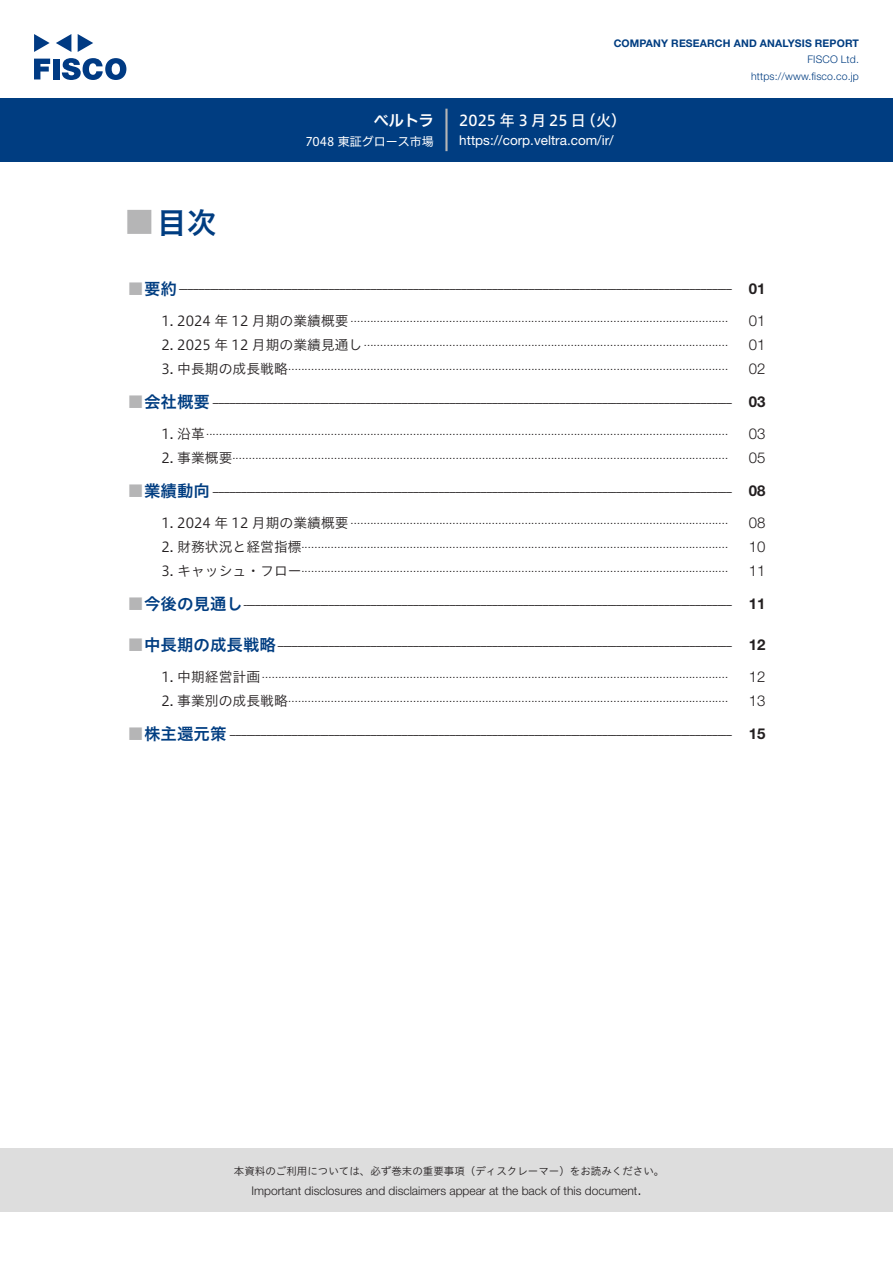
<style>
.page{position:relative;width:893px;height:1263px;background:#fff}
.page>*{position:absolute;margin:0;border:0;box-sizing:border-box;transform-origin:0 0}
.t1{font:30px "Hiragino UD Sans Std N W6";color:#003d81}
.t2{font:24px "Hiragino UD Sans Std W6";color:#b5b5b6}
.t3{font:16.5px "Hiragino UD Sans Std W6";color:#003d81}
.t4{font:300 15px "Helvetica Neue LT Std";color:#231f20}
.t5{font:15px "Hiragino UD Sans F Std N W5";letter-spacing:.21em;color:#fff}
.t6{font:700 15px "Helvetica Neue LT Std";color:#231f20}
.t7{font:15px "Hiragino UD Sans F Std N W6";color:#fff}
.t8{font:13.8px "Hiragino UD Sans Std W3";color:#231f20}
.t9{font:13.5px "Helvetica Neue LT Std";color:#fff}
.t10{font:12px "Hiragino UD Sans Std W3";color:#231f20}
.t11{font:300 12px "Helvetica Neue LT Std";color:#231f20}
.t12{font:12px "Hiragino UD Sans F Std N W4";color:#fff}
.t13{font:10.5px "Hiragino UD Sans Std W3";color:#231f20}
.t14{font:700 10.5px "Helvetica Neue LT Std";letter-spacing:.015em;color:#003d81}
.t15{font:300 10.5px/16.5px "Helvetica Neue LT Std";letter-spacing:.015em;color:#003d81;text-align:right}
.t16{font:9px "Hiragino UD Sans Std W3";color:#231f20}
.s1{color:#b5b5b6}
</style>
<div class="page">
<div style="left:0;top:1148px;width:893px;height:64px;background:#ddd"></div>
<svg style="left:34px;top:59px;width:16px;height:20px"></svg>
<div style="left:53px;top:59px;width:6px;height:20px;background:#003a83"></div>
<svg style="left:62px;top:58px;width:64px;height:22px"></svg>
<svg style="left:34px;top:34px;width:16px;height:18px"></svg>
<svg style="left:78px;top:34px;width:15px;height:18px"></svg>
<svg style="left:56px;top:34px;width:15px;height:18px"></svg>
<div style="left:0;top:98px;width:893px;height:64px;background:#003d81"></div>
<hr style="left:445px;top:109px;width:3px;height:42px;background:#b5b5b6">
<p class="t2" style="left:128px;top:204px;width:25px">█</p>
<p class="t1" style="left:157px;top:199px;width:61px">目次</p>
<h3 class="t7" style="left:374px;top:109px;width:62px">ベルトラ</h3>
<h3 class="t12" style="left:305px;top:132px;width:130px">7048 東証グロース市場</h3>
<p class="t14" style="left:614px;top:37px;width:247px">COMPANY RESEARCH AND ANALYSIS REPORT</p>
<p class="t15" style="left:751px;top:51px;width:109px">FISCO Ltd. https://www.fisco.co j p.</p>
<h3 class="t5" style="left:581px;top:109px;width:47px">（火(</h3>
<h3 class="t5" style="left:459px;top:109px;width:128px">2025年3月25日</h3>
<h3 class="t9" style="left:459px;top:132px;width:156px">https://corp.veltra.com /i r/</h3>
<p class="t3" style="left:128px;top:276px;width:51px"><span class="s1">■</span>要約</p>
<p class="t10" style="left:177px;top:280px;width:557px">-----------------------------------------------------------------------------------------------------------------------------------------------------------------------------------------------------</p>
<p class="t8" style="left:162px;top:310px;width:189px">1. 2024 年 12 月期の業績概要</p>
<p class="t16" style="left:351px;top:312px;width:378px">...................................................................................................................</p>
<p class="t8" style="left:162px;top:334px;width:202px">2. 2025 年 12 月期の業績見通し</p>
<p class="t16" style="left:364px;top:336px;width:365px">...............................................................................................................</p>
<p class="t8" style="left:162px;top:358px;width:128px">3. 中長期の成長戦略</p>
<p class="t16" style="left:289px;top:360px;width:441px">......................................................................................................................................</p>
<p class="t3" style="left:128px;top:389px;width:84px"><span class="s1">■</span>会社概要</p>
<p class="t10" style="left:210px;top:393px;width:524px">-----------------------------------------------------------------------------------------------------------------------------------------------------------------------------------------</p>
<p class="t8" style="left:162px;top:423px;width:45px">1. 沿革</p>
<p class="t16" style="left:206px;top:425px;width:523px">...............................................................................................................................................................</p>
<p class="t8" style="left:162px;top:447px;width:73px">2. 事業概要</p>
<p class="t16" style="left:233px;top:449px;width:497px">.......................................................................................................................................................</p>
<p class="t3" style="left:128px;top:478px;width:84px"><span class="s1">■</span>業績動向</p>
<p class="t10" style="left:210px;top:482px;width:524px">-----------------------------------------------------------------------------------------------------------------------------------------------------------------------------------------</p>
<p class="t8" style="left:162px;top:512px;width:189px">1. 2024 年 12 月期の業績概要</p>
<p class="t16" style="left:351px;top:514px;width:378px">...................................................................................................................</p>
<p class="t8" style="left:162px;top:536px;width:142px">2. 財務状況と経営指標</p>
<p class="t16" style="left:302px;top:538px;width:428px">..................................................................................................................................</p>
<p class="t8" style="left:162px;top:560px;width:142px">3. キャッシュ・フロー</p>
<p class="t16" style="left:302px;top:562px;width:428px">..................................................................................................................................</p>
<p class="t3" style="left:128px;top:591px;width:117px"><span class="s1">■</span>今後の見通し</p>
<p class="t10" style="left:243px;top:595px;width:491px">------------------------------------------------------------------------------------------------------------------------------------------------------------------------------</p>
<p class="t3" style="left:128px;top:632px;width:150px"><span class="s1">■</span>中長期の成長戦略</p>
<p class="t10" style="left:276px;top:636px;width:458px">------------------------------------------------------------------------------------------------------------------------------------------------------------------</p>
<p class="t8" style="left:162px;top:666px;width:100px">1. 中期経営計画</p>
<p class="t16" style="left:262px;top:668px;width:467px">..............................................................................................................................................</p>
<p class="t8" style="left:162px;top:690px;width:128px">2. 事業別の成長戦略</p>
<p class="t16" style="left:289px;top:692px;width:441px">......................................................................................................................................</p>
<p class="t3" style="left:128px;top:721px;width:101px"><span class="s1">■</span>株主還元策</p>
<p class="t10" style="left:227px;top:725px;width:508px">-----------------------------------------------------------------------------------------------------------------------------------------------------------------------------------</p>
<p class="t6" style="left:749px;top:279px;width:18px">01</p>
<p class="t4" style="left:749px;top:311px;width:18px">01</p>
<p class="t4" style="left:749px;top:335px;width:18px">01</p>
<p class="t4" style="left:749px;top:359px;width:18px">02</p>
<p class="t6" style="left:749px;top:392px;width:18px">03</p>
<p class="t4" style="left:749px;top:424px;width:18px">03</p>
<p class="t4" style="left:749px;top:448px;width:18px">05</p>
<p class="t6" style="left:749px;top:481px;width:18px">08</p>
<p class="t4" style="left:749px;top:513px;width:18px">08</p>
<p class="t4" style="left:749px;top:537px;width:18px">10</p>
<p class="t4" style="left:749px;top:561px;width:18px">11</p>
<p class="t6" style="left:749px;top:594px;width:18px">11</p>
<p class="t6" style="left:749px;top:635px;width:18px">12</p>
<p class="t4" style="left:749px;top:667px;width:18px">12</p>
<p class="t4" style="left:749px;top:691px;width:18px">13</p>
<p class="t6" style="left:749px;top:724px;width:18px">15</p>
<p class="t13" style="left:234px;top:1163px;width:432px">本資料のご利用については、必ず巻末の重要事項（ディスクレーマー）をお読みください。</p>
<h3 class="t4" style="left:637px;top:1180px;width:6px">.</h3>
<h3 class="t11" style="left:251px;top:1183px;width:387px">Important disclosures and disclaimers appear at the back of this document</h3>
</div>
